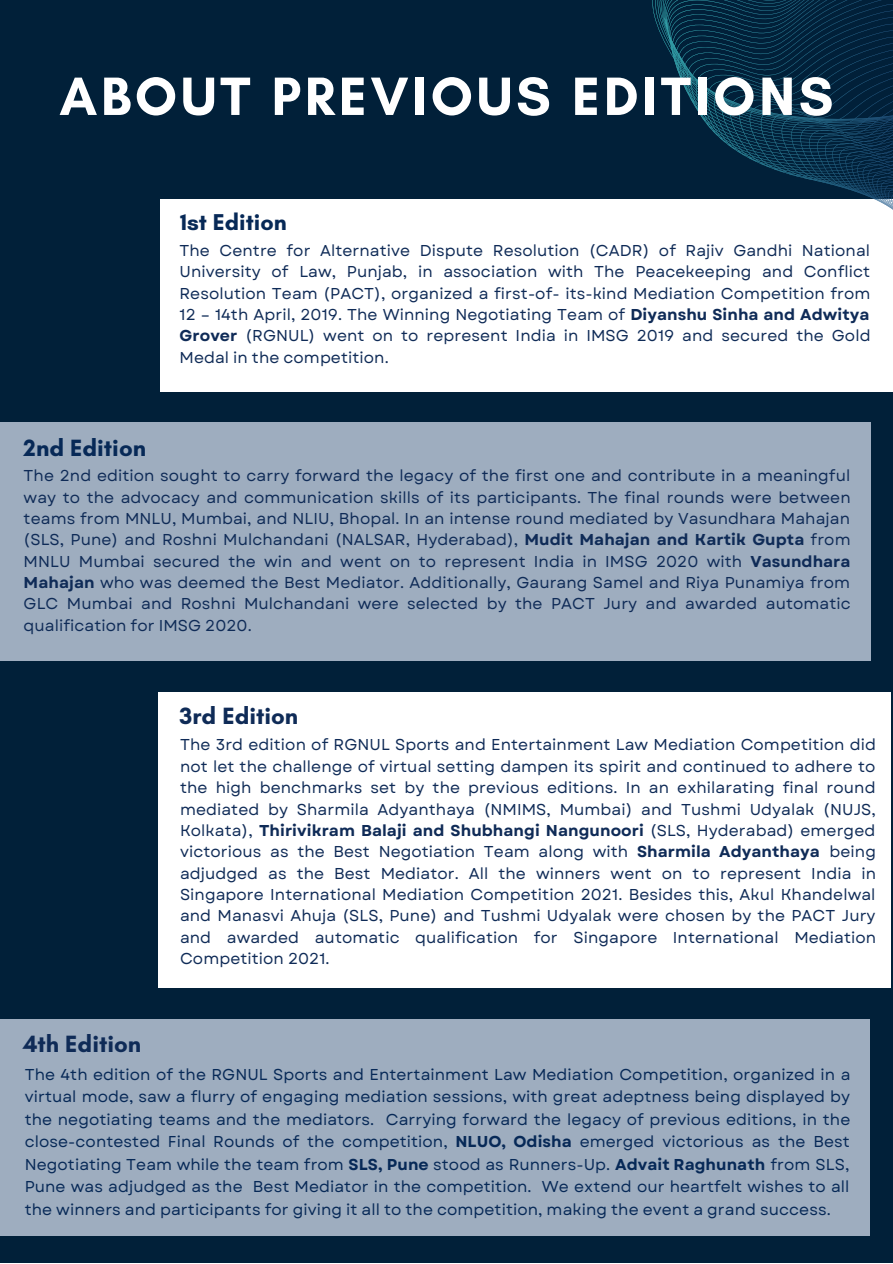
<style>
.page{position:relative;width:893px;height:1264px;background:#fff}
.page>*{position:absolute;margin:0;border:0;box-sizing:border-box;transform-origin:0 0}
.t1{font:700 54.9px "Glacial Indifference";letter-spacing:.065em;color:#fff}
.t2{font:700 24px "Glacial Indifference";color:#0f2b57}
.t3{font:700 24px "Glacial Indifference";color:#072957}
.t4{font:700 23.25px "Glacial Indifference";color:#072957}
.t5{font:15.75px/21.3px "Garet";letter-spacing:.005em;color:#0f2b57;text-align:justify}
.t6{font:15.75px/22.5px "Garet";letter-spacing:.005em;color:#072957;text-align:justify}
.s1{font-weight:700}
</style>
<div class="page">
<div style="left:0;top:0;width:892px;height:1262px;background:#012039"></div>
<div style="left:1px;top:422px;width:870px;height:238px;background:#9eadbf"></div>
<div style="left:160px;top:199px;width:732px;height:192px;background:#fff"></div>
<div style="left:159px;top:692px;width:731px;height:295px;background:#fff"></div>
<svg style="left:652px;top:0;width:240px;height:209px"></svg>
<div style="left:0;top:1019px;width:869px;height:216px;background:#9eadbf"></div>
<h1 class="t1" style="left:59px;top:63px;width:775px">ABOUT PREVIOUS EDITIONS</h1>
<h3 class="t4" style="left:180px;top:208px;width:108px">1st Edition</h3>
<h2 class="t3" style="left:24px;top:433px;width:124px">2nd Edition</h2>
<p class="t5" style="left:179px;top:240px;width:692px">The Centre for Alternative Dispute Resolution (CADR) of Rajiv Gandhi National University of Law, Punjab, in association with The Peacekeeping and Conflict Resolution Team (PACT), organized a first-of- its-kind Mediation Competition from 12 – 14th April, 2019. The Winning Negotiating Team of <span class="s1">Diyanshu Sinha and Adwitya Grover</span> (RGNUL) went on to represent India in IMSG 2019 and secured the Gold Medal in the competition.</p>
<p class="t5" style="left:24px;top:465px;width:828px">The 2nd edition sought to carry forward the legacy of the first one and contribute in a meaningful way to the advocacy and communication skills of its participants. The final rounds were between teams from MNLU, Mumbai, and NLIU, Bhopal. In an intense round mediated by Vasundhara Mahajan (SLS, Pune) and Roshni Mulchandani (NALSAR, Hyderabad), <span class="s1">Mudit Mahajan and Kartik Gupta</span> from MNLU Mumbai secured the win and went on to represent India in IMSG 2020 with <span class="s1">Vasundhara Mahajan</span> who was deemed the Best Mediator. Additionally, Gaurang Samel and Riya Punamiya from GLC Mumbai and Roshni Mulchandani were selected by the PACT Jury and awarded automatic qualification for IMSG 2020.</p>
<h2 class="t2" style="left:179px;top:701px;width:120px">3rd Edition</h2>
<p class="t5" style="left:180px;top:734px;width:697px">The 3rd edition of RGNUL Sports and Entertainment Law Mediation Competition did not let the challenge of virtual setting dampen its spirit and continued to adhere to the high benchmarks set by the previous editions. In an exhilarating final round mediated by Sharmila Adyanthaya (NMIMS, Mumbai) and Tushmi Udyalak (NUJS, Kolkata), <span class="s1">Thirivikram Balaji and Shubhangi Nangunoori</span> (SLS, Hyderabad) emerged victorious as the Best Negotiation Team along with <span class="s1">Sharmila Adyanthaya</span> being adjudged as the Best Mediator. All the winners went on to represent India in Singapore International Mediation Competition 2021. Besides this, Akul Khandelwal and Manasvi Ahuja (SLS, Pune) and Tushmi Udyalak were chosen by the PACT Jury and awarded automatic qualification for Singapore International Mediation Competition 2021.</p>
<h2 class="t2" style="left:23px;top:1029px;width:120px">4th Edition</h2>
<p class="t6" style="left:25px;top:1063px;width:827px">The 4th edition of the RGNUL Sports and Entertainment Law Mediation Competition, organized in a virtual mode, saw a flurry of engaging mediation sessions, with great adeptness being displayed by the negotiating teams and the mediators. Carrying forward the legacy of previous editions, in the close-contested Final Rounds of the competition, <span class="s1">NLUO, Odisha</span> emerged victorious as the Best Negotiating Team while the team from <span class="s1">SLS, Pune</span> stood as Runners-Up. <span class="s1">Advait Raghunath</span> from SLS, Pune was adjudged as the Best Mediator in the competition. We extend our heartfelt wishes to all the winners and participants for giving it all to the competition, making the event a grand success.</p>
</div>
